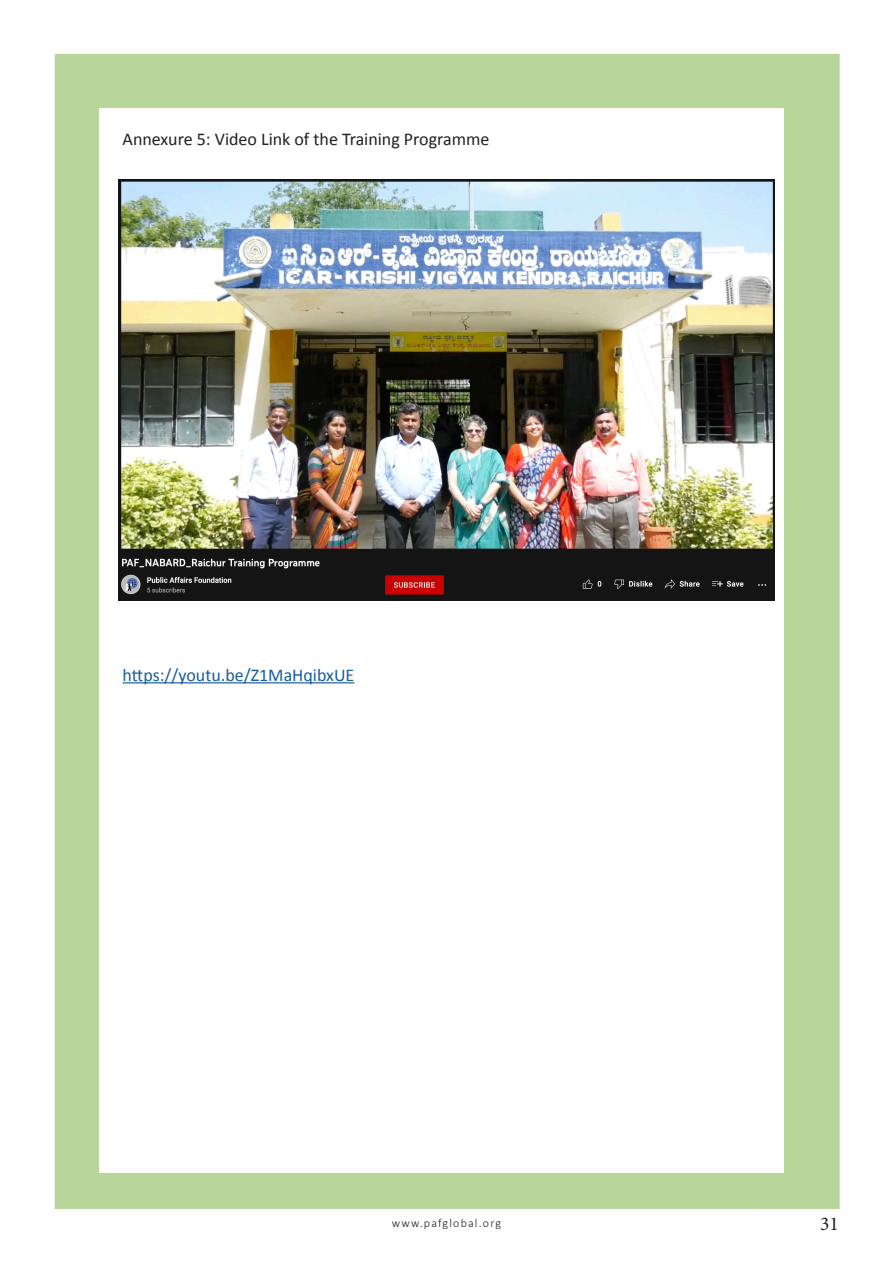
<style>
.page{position:relative;width:893px;height:1263px;background:#fff}
.page>*{position:absolute;margin:0;border:0;box-sizing:border-box;transform-origin:0 0}
.t1{font:19.5px "Minion Pro";color:#231f20}
.t2{font:18px "Calibri";color:#231f20}
.t3{font:18px "Calibri";color:#175d9e}
.t4{font:300 12px "Calibri";letter-spacing:.1em;color:#231f20}
</style>
<div class="page">
<div style="left:55px;top:54px;width:785px;height:1155px;background:#b6d69a"></div>
<div style="left:100px;top:108px;width:684px;height:1064px;background:#fff"></div>
<hr style="left:123px;top:682px;width:231px;height:1px;background:#175d9e">
<img style="left:119px;top:180px;width:655px;height:420px">
<p class="t2" style="left:123px;top:127px;width:368px">Annexure 5: Video Link of the Training Programme</p>
<p class="t3" style="left:123px;top:662px;width:233px">https://youtu.be/Z1MaHqibxUE</p>
<p class="t4" style="left:392px;top:1215px;width:111px">www.pafglobal.org</p>
<p class="t1" style="left:820px;top:1210px;width:20px">31</p>
</div>
